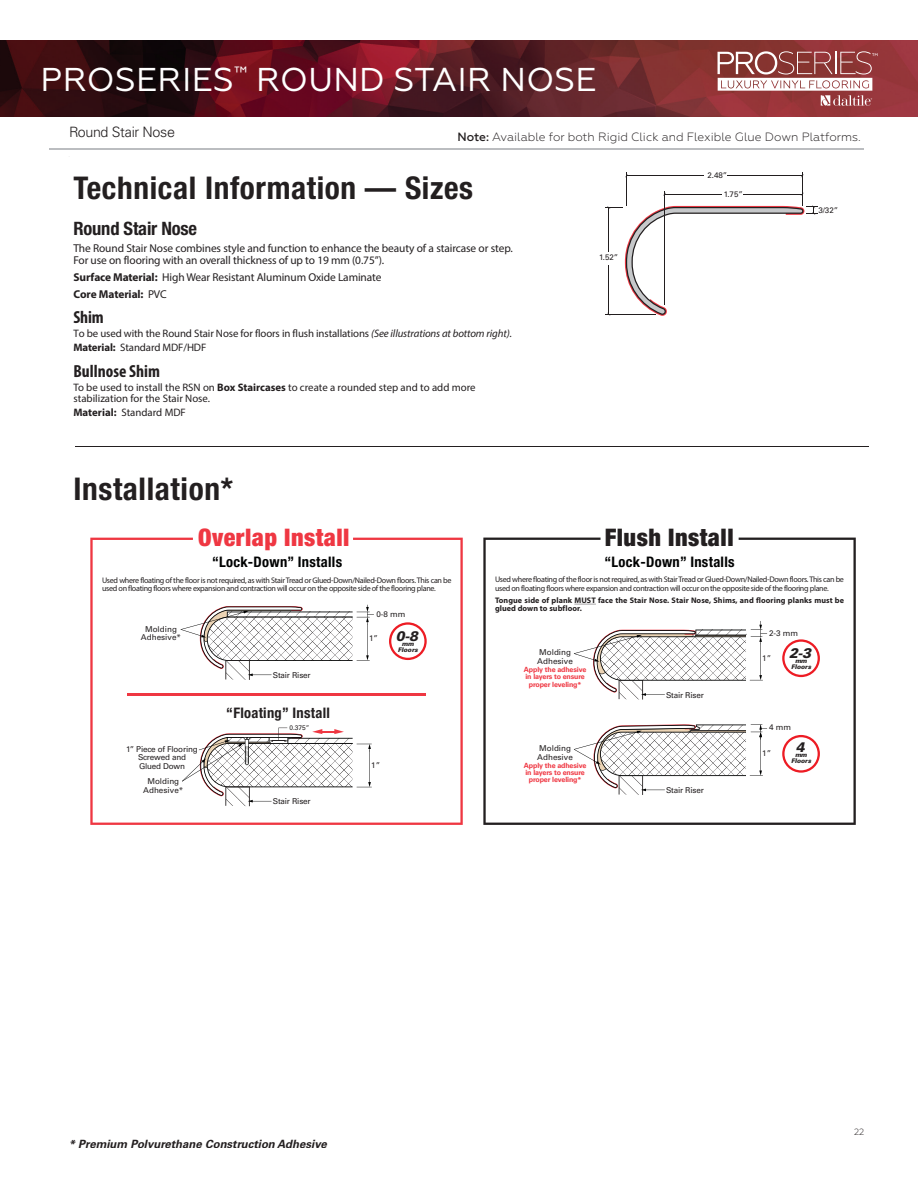
<style>
.page{position:relative;width:918px;height:1188px;background:#fff}
.page>*{position:absolute;margin:0;border:0;box-sizing:border-box;transform-origin:0 0}
.t1{font:33px "Geometria";letter-spacing:.01em;color:#fff}
.t2{font:700 condensed 31.35px "Helvetica Neue";letter-spacing:.02em;color:#231f20}
.t3{font:900 condensed 24.3px "Helvetica Neue";letter-spacing:.02em;color:#ef3742}
.t4{font:900 condensed 24.3px "Helvetica Neue";letter-spacing:.02em;color:#231f20}
.t5{font:700 23.25px "Univers";color:#fff}
.t6{font:300 23.25px "Univers";color:#fff}
.t7{font:700 condensed 18.45px "Helvetica Neue";letter-spacing:-.01em;color:#231f20}
.t8{font:700 condensed 17.55px "Myriad Pro";color:#231f20}
.t9{font:700 condensed 14.55px "Helvetica Neue";letter-spacing:.02em;color:#010202}
.t10{font:700 condensed 14.55px "Helvetica Neue";letter-spacing:.02em;color:#231f20}
.t11{font:300 14.4px "Univers";letter-spacing:-.025em;color:#231f20}
.t12{font:italic 900 13.8px "Univers";color:#231f20;scale:.96 1}
.t13{font:300 12px "Geometria";color:#231f20}
.t14{font:11.4px/11.4px "Myriad Pro";letter-spacing:-.01em;color:#231f20}
.t15{font:italic 700 11.4px "Univers";color:#231f20}
.t16{font:10.8px/14.1px "Myriad Pro";letter-spacing:-.005em;color:#231f20}
.t17{font:300 9px "Geometria";color:#231f20}
.t18{font:8.1px/8.1px "Myriad Pro";letter-spacing:-.035em;color:#231f20}
.t19{font:700 8.1px/8.1px "Myriad Pro";letter-spacing:.005em;color:#231f20}
.t20{font:8.1px/8.1px "Univers";letter-spacing:-.02em;color:#231f20;text-align:center}
.t21{font:8.1px/8.6px "Univers";color:#231f20;text-align:center}
.t22{font:7.95px "Univers";color:#231f20}
.t23{font:700 7.2px/7.2px "Univers";letter-spacing:-.02em;color:#ef3742;text-align:center}
.t24{font:6.6px "Univers";color:#231f20}
.t25{font:italic 900 6.3px/6px "Univers";color:#231f20;text-align:center;scale:.96 1}
.s1{font-size:14.25px}
.s2{font-weight:500}
.s3{font-weight:700}
.s4{font-style:italic}
</style>
<div class="page">
<img style="left:0;top:40px;width:918px;height:77px">
<svg style="left:718px;top:51px;width:160px;height:55px"></svg>
<hr style="left:49px;top:148px;width:815px;height:2px;background:#bbbdc0">
<svg style="left:90px;top:538px;width:373px;height:287px"></svg>
<svg style="left:483px;top:538px;width:373px;height:287px"></svg>
<svg style="left:574px;top:604px;width:22px;height:1px"></svg>
<svg style="left:389px;top:622px;width:38px;height:38px"></svg>
<hr style="left:128px;top:693px;width:298px;height:3px;background:#ef3742">
<hr style="left:802px;top:173px;width:1px;height:33px;background:#221e1f">
<hr style="left:626px;top:173px;width:1px;height:33px;background:#221e1f">
<hr style="left:727px;top:176px;width:76px;height:1px;background:#221e1f">
<hr style="left:627px;top:176px;width:77px;height:1px;background:#221e1f">
<hr style="left:664px;top:191px;width:1px;height:113px;background:#221e1f">
<hr style="left:743px;top:194px;width:60px;height:1px;background:#221e1f">
<hr style="left:665px;top:194px;width:57px;height:1px;background:#221e1f">
<svg style="left:605px;top:205px;width:213px;height:111px"></svg>
<svg style="left:782px;top:639px;width:38px;height:38px"></svg>
<svg style="left:574px;top:621px;width:193px;height:79px"></svg>
<svg style="left:182px;top:728px;width:190px;height:78px"></svg>
<svg style="left:181px;top:605px;width:193px;height:75px"></svg>
<svg style="left:782px;top:735px;width:38px;height:38px"></svg>
<svg style="left:574px;top:724px;width:193px;height:71px"></svg>
<hr style="left:75px;top:446px;width:794px;height:1px;background:#231f20">
<p class="t1" style="left:41px;top:61px;width:208px">PROSERIES<sup>™</sup></p>
<p class="t5" style="left:69px;top:78px;width:529px">Installationadvice<sup>ROUND</sup> <sup>STAIR</sup> <sup>NOSE</sup></p>
<p class="t6" style="left:264px;top:77px;width:53px">.com</p>
<p class="t11" style="left:69px;top:123px;width:107px"><span class="s1">Round</span> Stair Nose</p>
<p class="t13" style="left:457px;top:130px;width:405px"><span class="s2">Note:</span> Available for both Rigid Click and Flexible Glue Down Platforms.</p>
<p class="t2" style="left:73px;top:169px;width:401px">Technical Information — Sizes</p>
<p class="t7" style="left:73px;top:217px;width:125px">Round Stair Nose</p>
<p class="t14" style="left:73px;top:243px;width:441px">The Round Stair Nose combines style and function to enhance the beauty of a staircase or step.<br>For use on flooring with an overall thickness of up to 19 mm (0.75”).</p>
<p class="t14" style="left:73px;top:268px;width:310px;line-height:17.1px"><span class="s3">Surface Material:</span> High Wear Resistant Aluminum Oxide Laminate<br><span class="s3">Core Material:</span> PVC</p>
<p class="t8" style="left:73px;top:306px;width:32px">Shim</p>
<p class="t16" style="left:73px;top:326px;width:440px">To be used with the Round Stair Nose for floors in flush installations <span class="s4">(See illustrations at bottom right).<br></span><span class="s3">Material:</span> Standard MDF/HDF</p>
<p class="t8" style="left:73px;top:360px;width:88px">Bullnose Shim</p>
<p class="t16" style="left:73px;top:382px;width:404px;line-height:10.8px">To be used to install the RSN on <span class="s3">Box Staircases</span> to create a rounded step and to add more stabilization for the Stair Nose.</p>
<p class="t16" style="left:73px;top:405px;width:114px"><span class="s3">Material:</span> Standard MDF</p>
<p class="t22" style="left:599px;top:253px;width:21px">1.52”</p>
<p class="t22" style="left:707px;top:171px;width:21px">2.48”</p>
<p class="t22" style="left:724px;top:189px;width:21px">1.75”</p>
<p class="t2" style="left:73px;top:470px;width:161px">Installation*</p>
<p class="t3" style="left:198px;top:522px;width:153px">Overlap Install</p>
<p class="t4" style="left:605px;top:522px;width:130px">Flush Install</p>
<p class="t9" style="left:212px;top:553px;width:132px">“Lock-Down” Installs</p>
<p class="t9" style="left:605px;top:553px;width:132px">“Lock-Down” Installs</p>
<p class="t22" style="left:818px;top:206px;width:21px">3/32”</p>
<p class="t18" style="left:102px;top:576px;width:351px">Used where floating of the floor is not required, as with Stair Tread or Glued-Down/Nailed-Down floors. This can be used on floating floors where expansion and contraction will occur on the opposite side of the flooring plane.</p>
<p class="t21" style="left:141px;top:624px;width:42px">Molding<br>Adhesive*</p>
<p class="t20" style="left:126px;top:745px;width:73px">1” Piece of Flooring<br>Screwed and<br>Glued Down</p>
<p class="t21" style="left:143px;top:777px;width:42px">Molding<br>Adhesive*</p>
<p class="t20" style="left:273px;top:671px;width:39px">Stair Riser</p>
<p class="t10" style="left:226px;top:704px;width:105px">“Floating” Install</p>
<p class="t24" style="left:289px;top:724px;width:22px">0.375”</p>
<p class="t20" style="left:273px;top:797px;width:39px">Stair Riser</p>
<p class="t20" style="left:376px;top:610px;width:31px">0-8 mm</p>
<p class="t12" style="left:396px;top:627px;width:25px">0-8<sub>mm</sub></p>
<p class="t25" style="left:398px;top:647px;width:22px">Floors</p>
<p class="t20" style="left:369px;top:634px;width:10px">1”</p>
<p class="t20" style="left:371px;top:761px;width:10px">1”</p>
<p class="t18" style="left:495px;top:576px;width:350px">Used where floating of the floor is not required, as with Stair Tread or Glued-Down/Nailed-Down floors. This can be used on floating floors where expansion and contraction will occur on the opposite side of the flooring plane.</p>
<p class="t19" style="left:495px;top:596px;width:351px">Tongue side of plank MUST face the Stair Nose. Stair Nose, Shims, and flooring planks must be glued down to subfloor.</p>
<p class="t21" style="left:537px;top:648px;width:37px;text-align:left">Molding<br>Adhesive</p>
<p class="t23" style="left:524px;top:666px;width:64px">Apply the adhesive in layers to ensure proper leveling*</p>
<p class="t21" style="left:537px;top:744px;width:37px;text-align:left">Molding<br>Adhesive</p>
<p class="t23" style="left:524px;top:762px;width:64px">Apply the adhesive in layers to ensure proper leveling*</p>
<p class="t20" style="left:666px;top:691px;width:39px">Stair Riser</p>
<p class="t20" style="left:666px;top:786px;width:39px">Stair Riser</p>
<p class="t20" style="left:769px;top:629px;width:31px">2-3 mm</p>
<p class="t12" style="left:789px;top:644px;width:25px">2-3<sub>mm</sub></p>
<p class="t25" style="left:791px;top:664px;width:22px">Floors</p>
<p class="t20" style="left:762px;top:654px;width:10px">1”</p>
<p class="t20" style="left:769px;top:723px;width:23px">4 mm</p>
<p class="t20" style="left:762px;top:749px;width:10px">1”</p>
<p class="t25" style="left:791px;top:752px;width:22px"><sup>4</sup>m m<br>Floors</p>
<p class="t15" style="left:69px;top:1137px;width:260px">* Premium Polyurethane Construction Adhesive</p>
<p class="t17" style="left:854px;top:1127px;width:12px">22</p>
</div>
